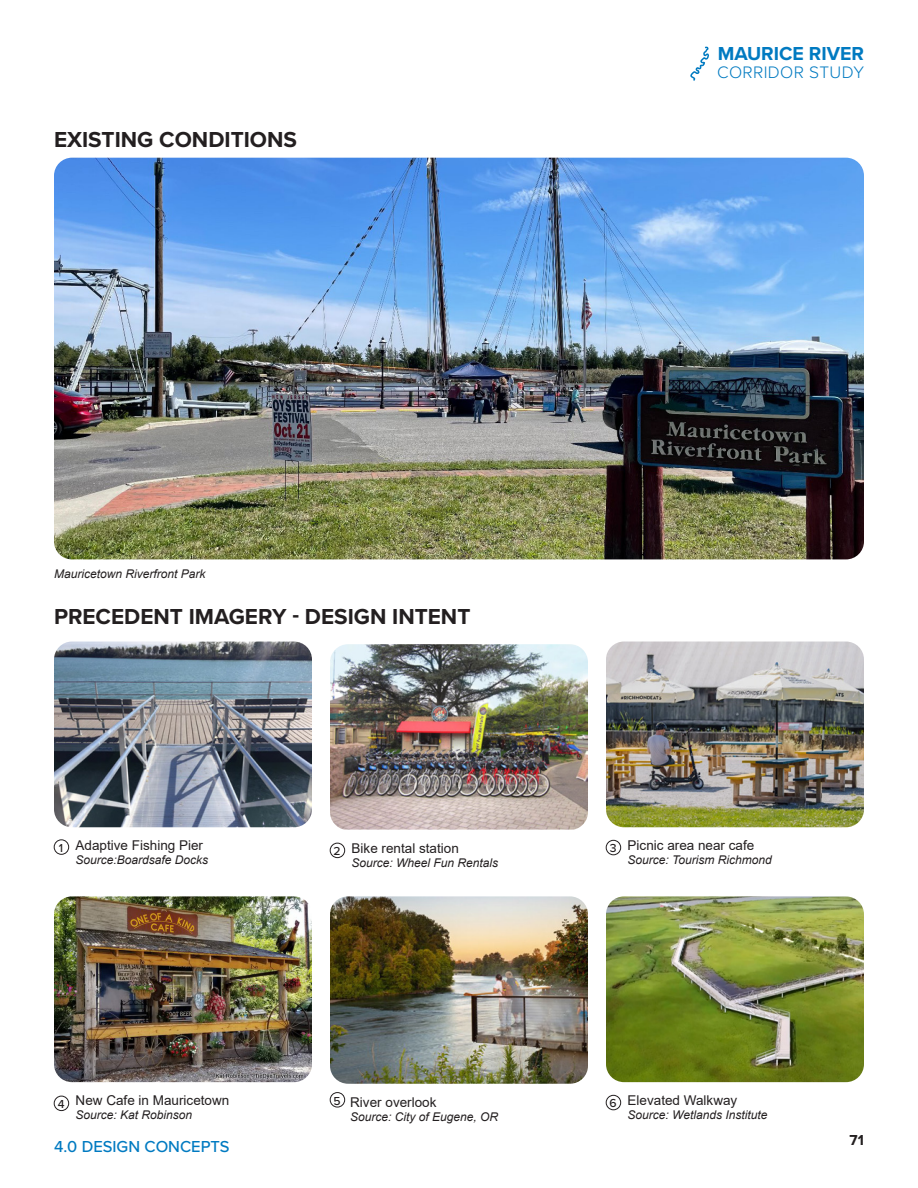
<style>
.page{position:relative;width:918px;height:1188px;background:#fff}
.page>*{position:absolute;margin:0;border:0;box-sizing:border-box;transform-origin:0 0}
.SubTitle{font:700 22.5px "Proxima Nova";color:#231f20}
.t1{font:700 19.5px "Proxima Nova";color:#007ac1}
.t2{font:300 17.25px "Proxima Nova";letter-spacing:.02em;color:#007ac1}
.t3{font:500 16.5px "Proxima Nova";color:#007ac1}
.t4{font:700 15px "Proxima Nova";color:#231f20}
.Precendent_Title{font:13.5px "Arial";color:#231f20}
.Precendent_Source{font:italic 12px "Arial";color:#231f20}
.Image_Caption{font:italic 12px "Arial";color:#231f20}
.t5{font:500 12px "Proxima Nova";color:#231f20}
</style>
<div class="page">
<svg style="left:690px;top:46px;width:19px;height:35px"></svg>
<div style="left:54px;top:1096px;width:15px;height:15px;border:1px solid #231f20;border-radius:50%"></div>
<div style="left:54px;top:840px;width:15px;height:15px;border:1px solid #231f20;border-radius:50%"></div>
<img style="left:54px;top:642px;width:258px;height:185px">
<img style="left:54px;top:158px;width:810px;height:401px">
<div style="left:606px;top:1095px;width:15px;height:15px;border:1px solid #231f20;border-radius:50%"></div>
<img style="left:606px;top:896px;width:258px;height:186px">
<img style="left:330px;top:896px;width:258px;height:188px">
<div style="left:330px;top:1092px;width:15px;height:15px;border:1px solid #231f20;border-radius:50%"></div>
<div style="left:330px;top:843px;width:15px;height:15px;border:1px solid #231f20;border-radius:50%"></div>
<div style="left:606px;top:840px;width:15px;height:15px;border:1px solid #231f20;border-radius:50%"></div>
<img style="left:606px;top:642px;width:258px;height:185px">
<img style="left:54px;top:896px;width:258px;height:186px">
<img style="left:330px;top:644px;width:258px;height:186px">
<p class="SubTitle" style="left:54px;top:123px;width:245px">EXISTING CONDITIONS</p>
<h2 class="t1" style="left:718px;top:39px;width:148px">MAURICE RIVER</h2>
<h3 class="t2" style="left:717px;top:59px;width:148px">CORRIDOR STUDY</h3>
<p class="Image_Caption" style="left:54px;top:566px;width:153px">Mauricetown Riverfront Park</p>
<p class="SubTitle" style="left:54px;top:599px;width:418px">PRECEDENT IMAGERY - DESIGN INTENT</p>
<p class="t5" style="left:59px;top:839px;width:6px">1</p>
<p class="Precendent_Title" style="left:76px;top:836px;width:129px">Adaptive Fishing Pier</p>
<p class="Precendent_Source" style="left:76px;top:852px;width:134px">Source:Boardsafe Docks</p>
<p class="t5" style="left:334px;top:842px;width:9px">2</p>
<p class="Precendent_Title" style="left:352px;top:839px;width:109px">Bike rental station</p>
<p class="Precendent_Source" style="left:352px;top:855px;width:148px">Source: Wheel Fun Rentals</p>
<p class="t5" style="left:610px;top:839px;width:8px">3</p>
<p class="Precendent_Title" style="left:628px;top:836px;width:128px">Picnic area near cafe</p>
<p class="Precendent_Source" style="left:628px;top:852px;width:146px">Source: Tourism Richmond</p>
<p class="t5" style="left:58px;top:1095px;width:8px">4</p>
<p class="Precendent_Title" style="left:76px;top:1091px;width:155px">New Cafe in Mauricetown</p>
<p class="Precendent_Source" style="left:76px;top:1107px;width:118px">Source: Kat Robinson</p>
<p class="t5" style="left:334px;top:1092px;width:9px">5</p>
<p class="Precendent_Title" style="left:350px;top:1092px;width:88px">River overlook</p>
<p class="t5" style="left:610px;top:1094px;width:9px">6</p>
<p class="Precendent_Source" style="left:350px;top:1109px;width:150px">Source: City of Eugene, OR</p>
<p class="Precendent_Title" style="left:628px;top:1091px;width:111px">Elevated Walkway</p>
<p class="Precendent_Source" style="left:628px;top:1107px;width:141px">Source: Wetlands Institute</p>
<h3 class="t3" style="left:54px;top:1134px;width:177px">4.0 DESIGN CONCEPTS</h3>
<p class="t4" style="left:850px;top:1129px;width:16px">71</p>
</div>
